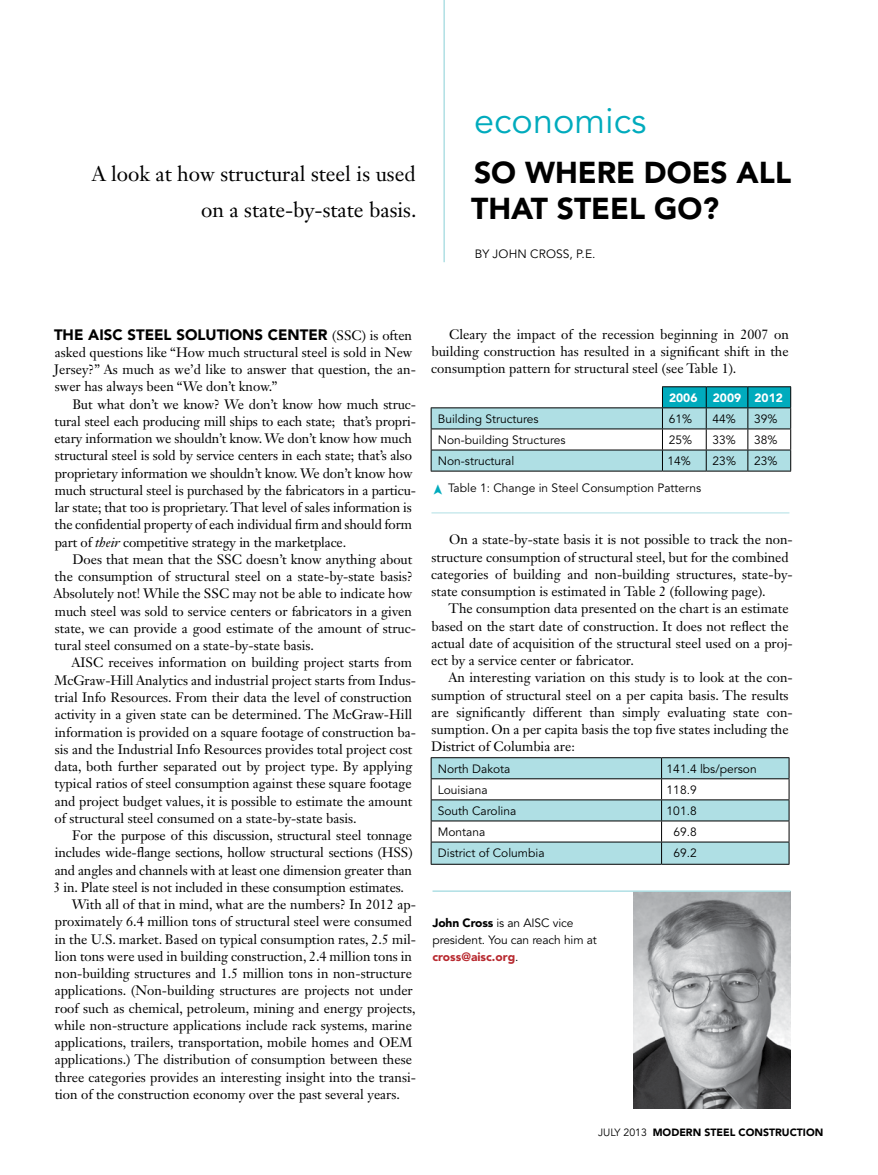
<style>
.page{position:relative;width:878px;height:1175px;background:#fff}
.page>*{position:absolute;margin:0;border:0;box-sizing:border-box;transform-origin:0 0}
.t1{font:36px "Avenir LT Std";color:#00abbd}
.t2{font:900 30px/36px "Avenir LT Std";color:#000}
.t3{font:21px/36px "Janson Text LT Std";color:#000;text-align:right}
.t4{font:900 15px "Avenir LT Std";color:#000}
.t5{font:13.5px/17.2px "Janson Text LT Std";color:#000}
.t6{font:12px/17.2px "Avenir LT Std";color:#000}
.t7{font:900 12px "Avenir LT Std";color:#fff}
.t8{font:900 10.5px "Avenir LT Std";color:#000}
.s1{font-family:"Janson Text LT Std";font-weight:400;font-size:13.5px}
.s2{font-style:italic}
.s3{font-weight:900}
.s4{font-weight:900;color:#b8292f}
.s5{font-weight:400}
</style>
<div class="page">
<hr style="left:431px;top:471px;width:231px;height:1px;background:#000">
<hr style="left:662px;top:471px;width:44px;height:1px;background:#000">
<hr style="left:706px;top:471px;width:41px;height:1px;background:#000">
<hr style="left:747px;top:471px;width:44px;height:1px;background:#000">
<hr style="left:662px;top:386px;width:44px;height:1px;background:#000">
<hr style="left:706px;top:386px;width:41px;height:1px;background:#000">
<hr style="left:747px;top:386px;width:44px;height:1px;background:#000">
<svg style="left:431px;top:387px;width:360px;height:84px"></svg>
<hr style="left:662px;top:407px;width:44px;height:1px;background:#000">
<hr style="left:706px;top:407px;width:41px;height:1px;background:#000">
<hr style="left:747px;top:407px;width:44px;height:1px;background:#000">
<svg style="left:431px;top:757px;width:358px;height:107px"></svg>
<hr style="left:431px;top:864px;width:230px;height:1px;background:#000">
<hr style="left:661px;top:864px;width:128px;height:1px;background:#000">
<hr style="left:443px;top:0;width:2px;height:262px;background:#afdfe4">
<img style="left:633px;top:892px;width:157px;height:216px">
<hr style="left:432px;top:890px;width:358px;height:2px;background:#afdfe4">
<hr style="left:431px;top:512px;width:358px;height:1px;background:#afdfe4">
<h3 class="t3" style="left:92px;top:155px;width:326px">A look at how structural steel is used on a state-by-state basis.</h3>
<h1 class="t1" style="left:474px;top:100px;width:174px">economics</h1>
<h2 class="t2" style="left:471px;top:155px;width:321px">SO WHERE DOES ALL<br>THAT STEEL GO?</h2>
<p class="t6" style="left:475px;top:246px;width:122px">By john cross, P.E.</p>
<p class="t4" style="left:54px;top:325px;width:359px">THE AISC STEEL SOLUTIONS CENTER <span class="s1">(SSC) is often</span></p>
<p class="t5" style="left:54px;top:343px;width:363px">asked questions like “How much structural steel is sold in New<br>Jersey?” As much as we’d like to answer that question, the an&shy;swer has always been “We don’t know.”</p>
<p class="t5" style="left:54px;top:395px;width:363px;text-indent:18px">But what don’t we know? We don’t know how much struc&shy;tural steel each producing mill ships to each state; that’s propri&shy;etary information we shouldn’t know. We don’t know how much structural steel is sold by service centers in each state; that’s also proprietary information we shouldn’t know. We don’t know how much structural steel is purchased by the fabricators in a particu&shy;lar state; that too is proprietary. That level of sales information is the confidential property of each individual firm and should form part of <span class="s2">their</span> competitive strategy in the marketplace.</p>
<p class="t5" style="left:54px;top:550px;width:364px;text-indent:19px">Does that mean that the SSC doesn’t know anything about the consumption of structural steel on a state-by-state basis?<br>Absolutely not! While the SSC may not be able to indicate how much steel was sold to service centers or fabricators in a given state, we can provide a good estimate of the amount of struc&shy;tural steel consumed on a state-by-state basis.</p>
<p class="t5" style="left:54px;top:654px;width:363px;text-indent:17px">AISC receives information on building project starts from McGraw-Hill Analytics and industrial project starts from Indus&shy;trial Info Resources. From their data the level of construction activity in a given state can be determined. The McGraw-Hill information is provided on a square footage of construction ba&shy;sis and the Industrial Info Resources provides total project cost data, both further separated out by project type. By applying typical ratios of steel consumption against these square footage and project budget values, it is possible to estimate the amount of structural steel consumed on a state-by-state basis.</p>
<p class="t5" style="left:72px;top:826px;width:341px">For the purpose of this discussion, structural steel tonnage</p>
<p class="t5" style="left:55px;top:844px;width:359px">includes wide-flange sections, hollow structural sections (HSS)</p>
<p class="t5" style="left:55px;top:861px;width:359px">and angles and channels with at least one dimension greater than</p>
<p class="t5" style="left:53px;top:878px;width:352px">3 in. Plate steel is not included in these consumption estimates.</p>
<p class="t5" style="left:72px;top:895px;width:346px">With all of that in mind, what are the numbers? In 2012 ap-</p>
<p class="t5" style="left:55px;top:913px;width:359px">proximately 6.4 million tons of structural steel were consumed</p>
<p class="t5" style="left:55px;top:930px;width:363px">in the U.S. market. Based on typical consumption rates, 2.5 mil-</p>
<p class="t5" style="left:55px;top:947px;width:359px">lion tons were used in building construction, 2.4 million tons in</p>
<p class="t5" style="left:55px;top:964px;width:358px">non-building structures and 1.5 million tons in non-structure</p>
<p class="t5" style="left:55px;top:982px;width:359px">applications. (Non-building structures are projects not under</p>
<p class="t5" style="left:55px;top:999px;width:362px">roof such as chemical, petroleum, mining and energy projects,</p>
<p class="t5" style="left:54px;top:1016px;width:359px">while non-structure applications include rack systems, marine</p>
<p class="t5" style="left:55px;top:1033px;width:359px">applications, trailers, transportation, mobile homes and OEM</p>
<p class="t5" style="left:55px;top:1051px;width:359px">applications.) The distribution of consumption between these</p>
<p class="t5" style="left:55px;top:1068px;width:363px">three categories provides an interesting insight into the transi-</p>
<p class="t5" style="left:55px;top:1085px;width:347px">tion of the construction economy over the past several years.</p>
<p class="t5" style="left:431px;top:325px;width:359px;text-align:justify;text-indent:18px">Cleary the impact of the recession beginning in 2007 on building construction has resulted in a significant shift in the consumption pattern for structural steel (see Table 1).</p>
<p class="t7" style="left:669px;top:390px;width:30px">2006</p>
<p class="t7" style="left:712px;top:390px;width:72px">2009 2012</p>
<p class="t6" style="left:438px;top:410px;width:102px">Building Structures</p>
<p class="t6" style="left:669px;top:410px;width:25px">61%</p>
<p class="t6" style="left:712px;top:410px;width:25px">44%</p>
<p class="t6" style="left:754px;top:410px;width:25px">39%</p>
<p class="t6" style="left:438px;top:431px;width:129px">Non-building Structures</p>
<p class="t6" style="left:669px;top:431px;width:25px">25%</p>
<p class="t6" style="left:712px;top:431px;width:25px">33%</p>
<p class="t6" style="left:754px;top:431px;width:25px">38%</p>
<p class="t6" style="left:438px;top:452px;width:78px">Non-structural</p>
<p class="t6" style="left:667px;top:452px;width:25px">14%</p>
<p class="t6" style="left:712px;top:452px;width:25px">23%</p>
<p class="t6" style="left:754px;top:452px;width:25px">23%</p>
<p class="t6" style="left:448px;top:480px;width:255px">Table 1: Change in Steel Consumption Patterns</p>
<p class="t5" style="left:431px;top:531px;width:363px;text-indent:18px">On a state-by-state basis it is not possible to track the non&shy;structure consumption of structural steel, but for the combined categories of building and non-building structures, state-by&shy;state consumption is estimated in Table 2 (following page).</p>
<p class="t5" style="left:431px;top:600px;width:363px;text-indent:17px">The consumption data presented on the chart is an estimate based on the start date of construction. It does not reflect the actual date of acquisition of the structural steel used on a proj&shy;ect by a service center or fabricator.</p>
<p class="t5" style="left:431px;top:669px;width:363px;text-indent:17px">An interesting variation on this study is to look at the con&shy;sumption of structural steel on a per capita basis. The results are significantly different than simply evaluating state con&shy;sumption. On a per capita basis the top five states including the District of Columbia are:</p>
<p class="t6" style="left:438px;top:760px;width:74px">North Dakota</p>
<p class="t6" style="left:666px;top:760px;width:92px">141.4 lbs/person</p>
<p class="t6" style="left:438px;top:781px;width:51px">Louisiana</p>
<p class="t6" style="left:666px;top:781px;width:32px">118.9</p>
<p class="t6" style="left:437px;top:802px;width:80px">South Carolina</p>
<p class="t6" style="left:666px;top:802px;width:32px">101.8</p>
<p class="t6" style="left:438px;top:823px;width:49px">Montana</p>
<p class="t6" style="left:673px;top:823px;width:25px">69.8</p>
<p class="t6" style="left:438px;top:844px;width:108px">District of Columbia</p>
<p class="t6" style="left:673px;top:844px;width:25px">69.2</p>
<p class="t6" style="left:432px;top:914px;width:166px"><span class="s3">JOHN CROSS</span> is an AISC vice president. You can reach him at<br><span class="s4">CROSS@AISC.ORG</span>.</p>
<p class="t8" style="left:598px;top:1125px;width:227px"><span class="s5">july 2013</span> MODERN STEEL CONSTRUCTION</p>
</div>
